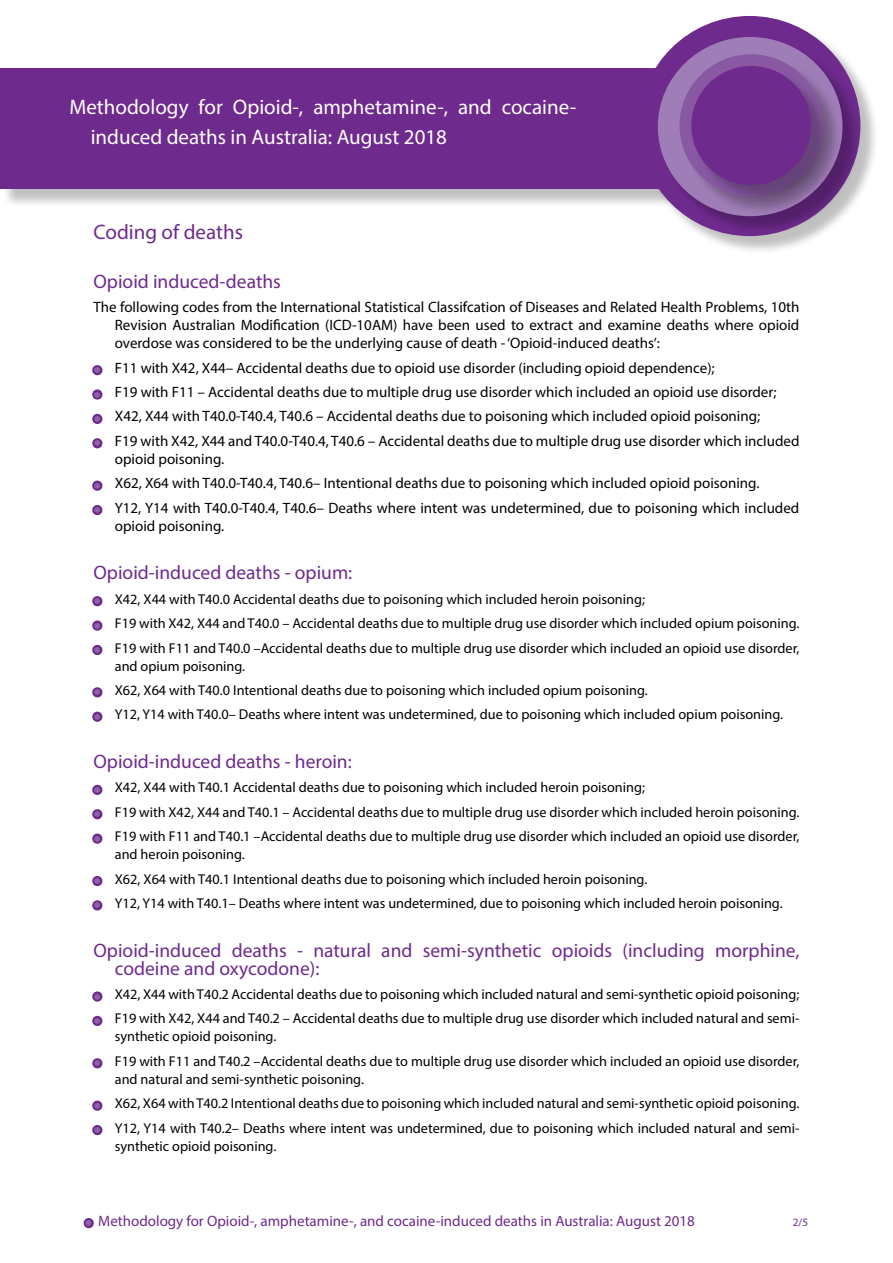
<style>
.page{position:relative;width:893px;height:1263px;background:#fff}
.page>*{position:absolute;margin:0;border:0;box-sizing:border-box;transform-origin:0 0}
.t1{font:21px/30px "Myriad Pro";color:#fff}
.t2{font:21px "Myriad Pro";color:#6e2a8d}
.t3{font:19.5px/18px "Myriad Pro";color:#6e2a8d}
.t4{font:15px/18px "Myriad Pro";color:#000}
.t5{font:15px "Myriad Pro";color:#6e2a8d}
.t6{font:14.25px/18px "Myriad Pro";color:#000}
.t7{font:11.25px "Myriad Pro";color:#6e2a8d}
.s1{font-size:27px;color:#8d62a7}
</style>
<div class="page">
<div style="left:84px;top:1218px;width:10px;height:10px;border:4px solid #6e2a8d;border-radius:50%"></div>
<div style="left:2px;top:70px;width:823px;height:138px;background:#000;opacity:.25"></div>
<div style="left:0;top:68px;width:806px;height:121px;background:#6e2a8d"></div>
<div style="left:641px;top:18px;width:238px;height:236px;background:#000;opacity:.25"></div>
<div style="left:639px;top:16px;width:221px;height:220px;background:#6e2a8d;border-radius:50%"></div>
<div style="left:660px;top:40px;width:201px;height:195px;background:#000;opacity:.25"></div>
<div style="left:658px;top:37px;width:184px;height:179px;background:#9f7db6;border-radius:50%"></div>
<div style="left:682px;top:57px;width:159px;height:158px;background:#000;opacity:.25"></div>
<div style="left:679px;top:54px;width:144px;height:142px;background:#8859a2;border-radius:50%"></div>
<div style="left:694px;top:69px;width:135px;height:135px;background:#000;opacity:.25"></div>
<div style="left:691px;top:66px;width:120px;height:119px;background:#6e2a8d;border-radius:50%"></div>
<div style="left:92px;top:365px;width:10px;height:10px;border:4px solid #6e2a8d;border-radius:50%"></div>
<div style="left:92px;top:389px;width:10px;height:11px;border:4px solid #6e2a8d;border-radius:50%"></div>
<div style="left:92px;top:414px;width:10px;height:10px;border:4px solid #6e2a8d;border-radius:50%"></div>
<div style="left:92px;top:438px;width:10px;height:10px;border:4px solid #6e2a8d;border-radius:50%"></div>
<div style="left:92px;top:481px;width:10px;height:10px;border:4px solid #6e2a8d;border-radius:50%"></div>
<div style="left:92px;top:505px;width:10px;height:10px;border:4px solid #6e2a8d;border-radius:50%"></div>
<div style="left:92px;top:596px;width:10px;height:10px;border:4px solid #6e2a8d;border-radius:50%"></div>
<div style="left:92px;top:620px;width:10px;height:11px;border:4px solid #6e2a8d;border-radius:50%"></div>
<div style="left:92px;top:645px;width:10px;height:10px;border:4px solid #6e2a8d;border-radius:50%"></div>
<div style="left:92px;top:687px;width:10px;height:10px;border:4px solid #6e2a8d;border-radius:50%"></div>
<div style="left:92px;top:712px;width:10px;height:10px;border:4px solid #6e2a8d;border-radius:50%"></div>
<div style="left:92px;top:785px;width:10px;height:10px;border:4px solid #6e2a8d;border-radius:50%"></div>
<div style="left:92px;top:809px;width:10px;height:10px;border:4px solid #6e2a8d;border-radius:50%"></div>
<div style="left:92px;top:833px;width:10px;height:11px;border:4px solid #6e2a8d;border-radius:50%"></div>
<div style="left:92px;top:876px;width:10px;height:10px;border:4px solid #6e2a8d;border-radius:50%"></div>
<div style="left:92px;top:900px;width:10px;height:10px;border:4px solid #6e2a8d;border-radius:50%"></div>
<div style="left:92px;top:991px;width:10px;height:10px;border:4px solid #6e2a8d;border-radius:50%"></div>
<div style="left:92px;top:1016px;width:10px;height:10px;border:4px solid #6e2a8d;border-radius:50%"></div>
<div style="left:92px;top:1058px;width:10px;height:10px;border:4px solid #6e2a8d;border-radius:50%"></div>
<div style="left:92px;top:1100px;width:10px;height:11px;border:4px solid #6e2a8d;border-radius:50%"></div>
<div style="left:92px;top:1125px;width:10px;height:10px;border:4px solid #6e2a8d;border-radius:50%"></div>
<h1 class="t1" style="left:91px;top:92px;width:487px;text-indent:-21px">Methodology for Opioid-, amphetamine-, and cocaine&shy;induced deaths in Australia: August 2018</h1>
<h1 class="t2" style="left:94px;top:219px;width:151px">Coding of deaths</h1>
<h2 class="t3" style="left:94px;top:272px;width:189px">Opioid induced-deaths</h2>
<p class="t4" style="left:115px;top:298px;width:686px;text-align:justify;text-indent:-21px">The following codes from the International Statistical Classifcation of Diseases and Related Health Problems, 10th Revision Australian Modification (ICD-10AM) have been used to extract and examine deaths where opioid overdose was considered to be the underlying cause of death - ‘Opioid-induced deaths’:</p>
<p class="t4" style="left:94px;top:358px;width:623px"><span class="s1">•</span> F11 with X42, X44– Accidental deaths due to opioid use disorder (including opioid dependence);</p>
<p class="t4" style="left:94px;top:383px;width:684px"><span class="s1">•</span> F19 with F11 – Accidental deaths due to multiple drug use disorder which included an opioid use disorder;</p>
<p class="t4" style="left:94px;top:407px;width:668px"><span class="s1">•</span> X42, X44 with T40.0-T40.4, T40.6 – Accidental deaths due to poisoning which included opioid poisoning;</p>
<p class="t4" style="left:115px;top:432px;width:686px;text-indent:-21px"><span class="s1">•</span> F19 with X42, X44 and T40.0-T40.4, T40.6 – Accidental deaths due to multiple drug use disorder which included opioid poisoning.</p>
<p class="t4" style="left:94px;top:474px;width:667px"><span class="s1">•</span> X62, X64 with T40.0-T40.4, T40.6– Intentional deaths due to poisoning which included opioid poisoning.</p>
<p class="t4" style="left:115px;top:498px;width:686px;text-indent:-21px"><span class="s1">•</span> Y12, Y14 with T40.0-T40.4, T40.6– Deaths where intent was undetermined, due to poisoning which included opioid poisoning.</p>
<h2 class="t3" style="left:94px;top:563px;width:260px">Opioid-induced deaths - opium:</h2>
<p class="t6" style="left:94px;top:590px;width:553px"><span class="s1">•</span> X42, X44 with T40.0 Accidental deaths due to poisoning which included heroin poisoning;</p>
<p class="t6" style="left:94px;top:614px;width:707px"><span class="s1">•</span> F19 with X42, X44 and T40.0 – Accidental deaths due to multiple drug use disorder which included opium poisoning.</p>
<p class="t6" style="left:115px;top:638px;width:686px;text-indent:-21px"><span class="s1">•</span> F19 with F11 and T40.0 –Accidental deaths due to multiple drug use disorder which included an opioid use disorder, and opium poisoning.</p>
<p class="t6" style="left:94px;top:681px;width:556px"><span class="s1">•</span> X62, X64 with T40.0 Intentional deaths due to poisoning which included opium poisoning.</p>
<p class="t6" style="left:94px;top:705px;width:691px"><span class="s1">•</span> Y12, Y14 with T40.0– Deaths where intent was undetermined, due to poisoning which included opium poisoning.</p>
<h2 class="t3" style="left:94px;top:752px;width:260px">Opioid-induced deaths - heroin:</h2>
<p class="t6" style="left:94px;top:778px;width:553px"><span class="s1">•</span> X42, X44 with T40.1 Accidental deaths due to poisoning which included heroin poisoning;</p>
<p class="t6" style="left:94px;top:803px;width:707px"><span class="s1">•</span> F19 with X42, X44 and T40.1 – Accidental deaths due to multiple drug use disorder which included heroin poisoning.</p>
<p class="t6" style="left:115px;top:827px;width:686px;text-indent:-21px"><span class="s1">•</span> F19 with F11 and T40.1 –Accidental deaths due to multiple drug use disorder which included an opioid use disorder, and heroin poisoning.</p>
<p class="t6" style="left:94px;top:869px;width:555px"><span class="s1">•</span> X62, X64 with T40.1 Intentional deaths due to poisoning which included heroin poisoning.</p>
<p class="t6" style="left:94px;top:894px;width:691px"><span class="s1">•</span> Y12, Y14 with T40.1– Deaths where intent was undetermined, due to poisoning which included heroin poisoning.</p>
<h2 class="t3" style="left:115px;top:941px;width:686px;text-indent:-21px">Opioid-induced deaths - natural and semi-synthetic opioids (including morphine, codeine and oxycodone):</h2>
<p class="t6" style="left:94px;top:985px;width:707px"><span class="s1">•</span> X42, X44 with T40.2 Accidental deaths due to poisoning which included natural and semi-synthetic opioid poisoning;</p>
<p class="t6" style="left:115px;top:1009px;width:686px;text-indent:-21px"><span class="s1">•</span> F19 with X42, X44 and T40.2 – Accidental deaths due to multiple drug use disorder which included natural and semi&shy;synthetic opioid poisoning.</p>
<p class="t6" style="left:115px;top:1052px;width:686px;text-indent:-21px"><span class="s1">•</span> F19 with F11 and T40.2 –Accidental deaths due to multiple drug use disorder which included an opioid use disorder, and natural and semi-synthetic poisoning.</p>
<p class="t6" style="left:94px;top:1094px;width:707px"><span class="s1">•</span> X62, X64 with T40.2 Intentional deaths due to poisoning which included natural and semi-synthetic opioid poisoning.</p>
<p class="t6" style="left:115px;top:1118px;width:686px;text-indent:-21px"><span class="s1">•</span> Y12, Y14 with T40.2– Deaths where intent was undetermined, due to poisoning which included natural and semi&shy;synthetic opioid poisoning.</p>
<p class="t5" style="left:85px;top:1211px;width:611px"><span class="s1">•</span> Methodology for Opioid-, amphetamine-, and cocaine-induced deaths in Australia: August 2018</p>
<p class="t7" style="left:793px;top:1215px;width:17px">2/5</p>
</div>
